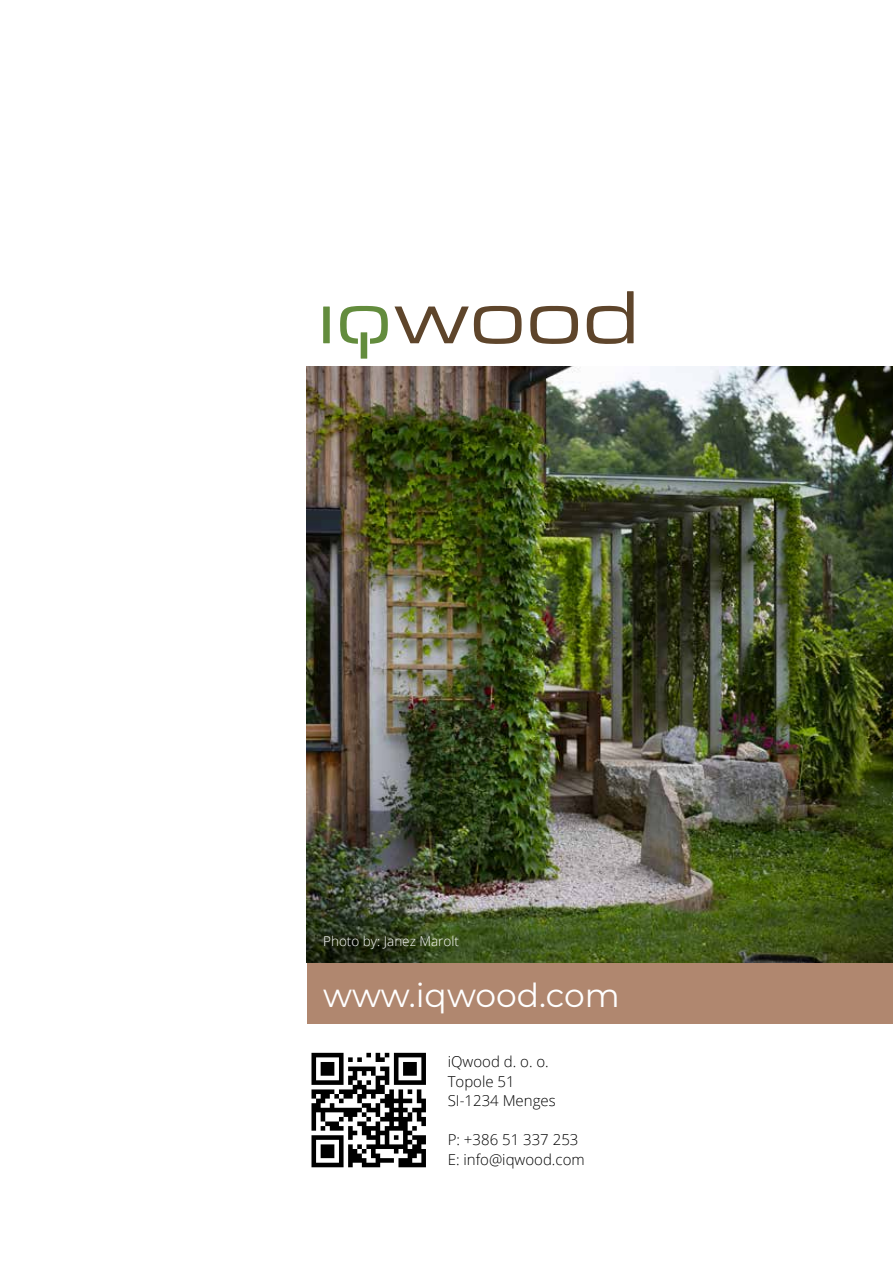
<style>
.page{position:relative;width:893px;height:1263px;background:#fff}
.page>*{position:absolute;margin:0;border:0;box-sizing:border-box;transform-origin:0 0}
.t1{font:33px "Montserrat";color:#fff}
.t2{font:300 15px/19.5px "Open Sans";color:#000}
.t3{font:300 13.5px "Open Sans";color:#fff}
</style>
<div class="page">
<img style="left:306px;top:366px;width:587px;height:597px">
<div style="left:307px;top:963px;width:585px;height:61px;background:#b0876f"></div>
<svg style="left:311px;top:1053px;width:115px;height:114px"></svg>
<svg style="left:587px;top:291px;width:47px;height:53px"></svg>
<svg style="left:394px;top:306px;width:128px;height:38px"></svg>
<svg style="left:530px;top:306px;width:48px;height:38px"></svg>
<svg style="left:323px;top:306px;width:7px;height:37px"></svg>
<svg style="left:340px;top:306px;width:48px;height:53px"></svg>
<p class="t3" style="left:323px;top:932px;width:137px">Photo by: Janez Marolt</p>
<h1 class="t1" style="left:323px;top:973px;width:298px">www.iqwood.com</h1>
<p class="t2" style="left:448px;top:1051px;width:110px">iQwood d. o. o.<br>Topole 51<br>SI-1234 Menges</p>
<p class="t2" style="left:448px;top:1129px;width:138px">P: +386 51 337 253<br>E: info@iqwood.com</p>
</div>
